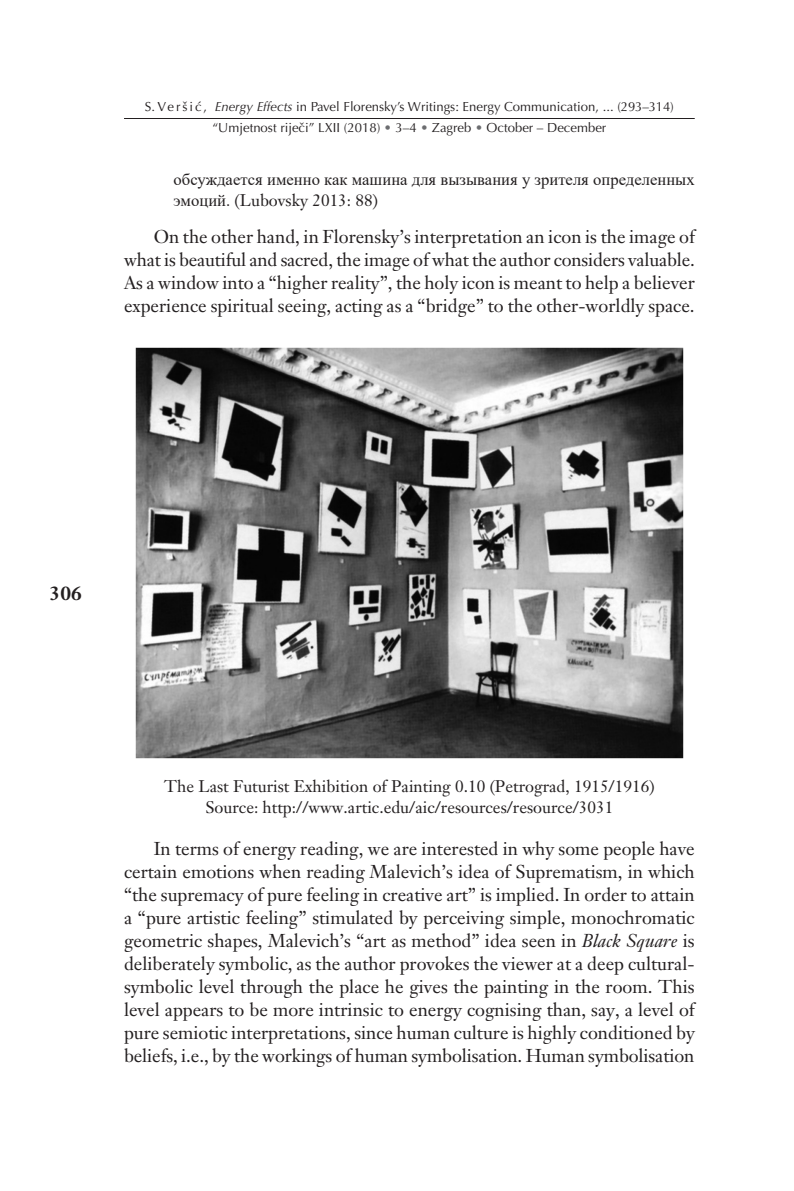
<style>
.page{position:relative;width:794px;height:1191px;background:#fff}
.page>*{position:absolute;margin:0;border:0;box-sizing:border-box;transform-origin:0 0}
.t1{font:700 19.25px "Janson 1250";color:#231f20}
._0008_Body_text{font:18.38px/22.9px "Janson 1250";color:#231f20;text-align:justify}
._0025_Potpis_pod_sli{font:16.62px/20.8px "Janson 1250";color:#231f20;text-align:center}
._0010_Citat{font:16.62px/20.7px "Times New Roman";color:#231f20}
.t2{font:13.12px/20.7px "Optima LT Pro";color:#231f20;text-align:center}
.s1{font-style:italic}
.s2{color:#6c6d70}
.s3{font-family:"Janson 1250"}
</style>
<div class="page">
<hr style="left:124px;top:118px;width:570px;height:1px;background:#231f20">
<img style="left:135px;top:347px;width:548px;height:411px">
<p class="t2" style="left:145px;top:97px;width:530px">S. Ve r š i ć , <span class="s1">Energy Effects</span> in Pavel Florensky’s Writings: Energy Communication, ... (293–314) “Umjetnost riječi” LXII (2018) <span class="s2">•</span> 3–4 <span class="s2">•</span> Zagreb <span class="s2">•</span> October – December</p>
<p class="_0010_Citat" style="left:174px;top:169px;width:522px">обсуждается именно как машина для вызывания у зрителя определенных эмоций. <span class="s3">(Lubovsky 2013: 88)</span></p>
<p class="_0008_Body_text" style="left:124px;top:225px;width:572px;text-indent:30px">On the other hand, in Florensky’s interpretation an icon is the image of what is beautiful and sacred, the image of what the author considers valuable.<br>As a window into a “higher reality”, the holy icon is meant to help a believer experience spiritual seeing, acting as a “bridge” to the other-worldly space.</p>
<p class="t1" style="left:50px;top:580px;width:34px">306</p>
<p class="_0025_Potpis_pod_sli" style="left:164px;top:775px;width:492px">The Last Futurist Exhibition of Painting 0.10 (Petrograd, 1915/1916)<br>Source: http://www.artic.edu/aic/resources/resource/3031</p>
<p class="_0008_Body_text" style="left:124px;top:837px;width:572px;text-indent:30px">In terms of energy reading, we are interested in why some people have certain emotions when reading Malevich’s idea of Suprematism, in which “the supremacy of pure feeling in creative art” is implied. In order to attain a “pure artistic feeling” stimulated by perceiving simple, monochromatic geometric shapes, Malevich’s “art as method” idea seen in <span class="s1">Black Square</span> is deliberately symbolic, as the author provokes the viewer at a deep cultural&shy;symbolic level through the place he gives the painting in the room. This level appears to be more intrinsic to energy cognising than, say, a level of pure semiotic interpretations, since human culture is highly conditioned by beliefs, i.e., by the workings of human symbolisation. Human symbolisation</p>
</div>
